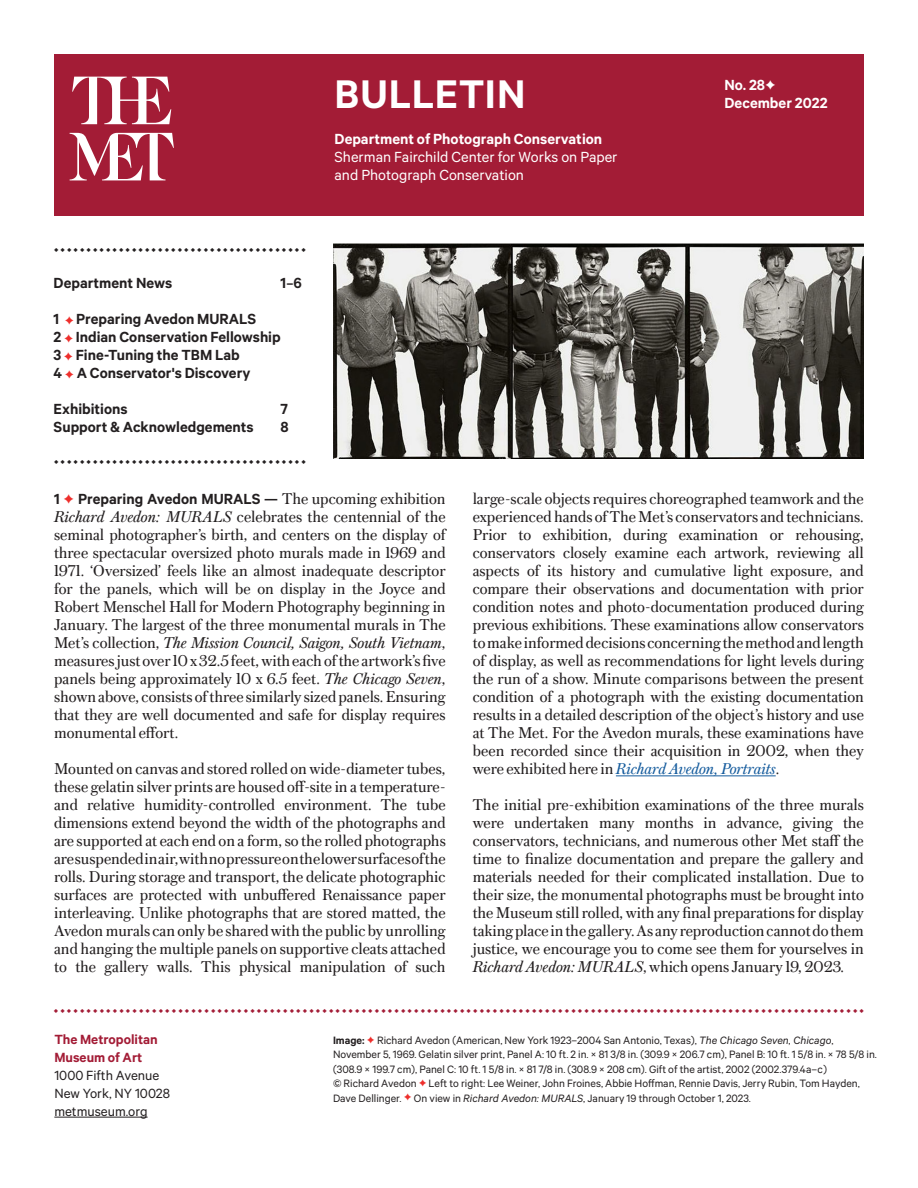
<style>
.page{position:relative;width:918px;height:1188px;background:#fff}
.page>*{position:absolute;margin:0;border:0;box-sizing:border-box;transform-origin:0 0}
.t1{font:700 45px "The Met Sans Office";letter-spacing:.015em;color:#fff}
.Body__Serif_Justify{font:16.5px/18px "The Met Serif Office";color:#231f20;text-align:justify}
.Body__Serif_Justify-2{font:700 16.5px "The Met Sans Office";color:#231f20}
.t2{font:16.5px/18px "The Met Sans Office";color:#fff}
.Header__Sans_Bold_11{font:700 16.5px/18px "The Met Sans Office";color:#fff}
.Caption__Sans_Regula{font:15px/18px "The Met Sans Office";color:#231f20}
.Caption__Sans_Regula-2{font:700 15px/18px "The Met Sans Office";color:#a31c36}
.Caption__Sans_Regula-3{font:12px/14.4px "The Met Sans Office";color:#231f20}
.Ornaments{font:700 6px "GT Alpina Betav 6";color:#a31c36}
.Ornaments-2{font:700 6px "GT Alpina Betav 6";color:#231f20}
.s1{font-size:15px}
.s2{font-family:"GT Alpina Betav 6";font-size:10.5px;color:#ee2f2c}
.s3{font-family:"GT Alpina Betav 6";font-size:12px}
.s4{font-family:"The Met Sans Office";font-weight:700}
.s5{font-family:"GT Alpina Betav 6";font-weight:700;font-size:12px;color:#ee2f2c}
.s6{font-style:italic}
.s7{font-style:italic;color:#175d9e}
.s8{font-weight:700}
.s9{font-family:"GT Alpina Betav 6";font-weight:700;font-size:9px;color:#ee2f2c}
</style>
<div class="page">
<div style="left:54px;top:54px;width:810px;height:162px;background:#a31c36"></div>
<svg style="left:70px;top:133px;width:104px;height:47px"></svg>
<svg style="left:72px;top:77px;width:99px;height:47px"></svg>
<hr style="left:54px;top:1117px;width:94px;height:1px;background:#231f20">
<hr style="left:616px;top:776px;width:160px;height:1px;background:#175d9e">
<img style="left:333px;top:243px;width:531px;height:216px">
<p class="Ornaments-2" style="left:54px;top:247px;width:253px">⬥ ⬥ ⬥ ⬥ ⬥ ⬥ ⬥ ⬥ ⬥ ⬥ ⬥ ⬥ ⬥ ⬥ ⬥ ⬥ ⬥ ⬥ ⬥ ⬥ ⬥ ⬥ ⬥ ⬥ ⬥ ⬥ ⬥ ⬥ ⬥ ⬥ ⬥ ⬥ ⬥ ⬥ ⬥ ⬥ ⬥ ⬥ ⬥</p>
<p class="Body__Serif_Justify-2" style="left:54px;top:273px;width:120px">Department News</p>
<p class="Body__Serif_Justify-2" style="left:281px;top:273px;width:23px">1<span class="s1">–</span>6</p>
<p class="Body__Serif_Justify-2" style="left:54px;top:309px;width:204px">1 <span class="s2">✦</span> Preparing Avedon MURALS</p>
<p class="Body__Serif_Justify-2" style="left:54px;top:327px;width:229px">2 <span class="s2">✦</span> Indian Conservation Fellowship</p>
<p class="Body__Serif_Justify-2" style="left:54px;top:345px;width:188px">3 <span class="s2">✦</span> Fine-Tuning the TBM Lab</p>
<p class="Body__Serif_Justify-2" style="left:54px;top:363px;width:198px">4 <span class="s2">✦</span> A Conservator's Discovery</p>
<p class="Body__Serif_Justify-2" style="left:54px;top:399px;width:76px">Exhibitions</p>
<p class="Body__Serif_Justify-2" style="left:281px;top:399px;width:9px">7</p>
<p class="Body__Serif_Justify-2" style="left:54px;top:417px;width:202px">Support &amp; Acknowledgements</p>
<p class="Body__Serif_Justify-2" style="left:281px;top:417px;width:10px">8</p>
<h1 class="t1" style="left:335px;top:67px;width:192px">BULLETIN</h1>
<p class="Header__Sans_Bold_11" style="left:335px;top:129px;width:269px">Department of Photograph Conservation</p>
<p class="t2" style="left:335px;top:147px;width:285px">Sherman Fairchild Center for Works on Paper and Photograph Conservation</p>
<p class="Header__Sans_Bold_11" style="left:724px;top:75px;width:105px">No. 28<span class="s3">✦<br></span>December 2022</p>
<p class="Ornaments-2" style="left:54px;top:458px;width:253px">⬥ ⬥ ⬥ ⬥ ⬥ ⬥ ⬥ ⬥ ⬥ ⬥ ⬥ ⬥ ⬥ ⬥ ⬥ ⬥ ⬥ ⬥ ⬥ ⬥ ⬥ ⬥ ⬥ ⬥ ⬥ ⬥ ⬥ ⬥ ⬥ ⬥ ⬥ ⬥ ⬥ ⬥ ⬥ ⬥ ⬥ ⬥ ⬥</p>
<p class="Body__Serif_Justify" style="left:54px;top:489px;width:393px"><span class="s4">1</span> <span class="s5">✦</span> <span class="s4">Preparing Avedon MURALS —</span> The upcoming exhibition <span class="s6">Richard Avedon: MURALS</span> celebrates the centennial of the seminal photographer’s birth, and centers on the display of three spectacular oversized photo murals made in 1969 and 1971. ‘Oversized’ feels like an almost inadequate descriptor for the panels, which will be on display in the Joyce and Robert Menschel Hall for Modern Photography beginning in January. The largest of the three monumental murals in The Met’s collection, <span class="s6">The Mission Council, Saigon, South Vietnam</span>, measures just over 10 x 32.5 feet, with each of the artwork’s five panels being approximately 10 x 6.5 feet. <span class="s6">The Chicago Seven</span>, shown above, consists of three similarly sized panels. Ensuring that they are well documented and safe for display requires monumental effort.</p>
<p class="Body__Serif_Justify" style="left:54px;top:759px;width:393px">Mounted on canvas and stored rolled on wide-diameter tubes, these gelatin silver prints are housed off-site in a temperature&shy;and relative humidity-controlled environment. The tube dimensions extend beyond the width of the photographs and are supported at each end on a form, so the rolled photographs are suspended in air, with no pressure on the lower surfaces of the rolls. During storage and transport, the delicate photographic surfaces are protected with unbuffered Renaissance paper interleaving. Unlike photographs that are stored matted, the Avedon murals can only be shared with the public by unrolling and hanging the multiple panels on supportive cleats attached to the gallery walls. This physical manipulation of such</p>
<p class="Body__Serif_Justify" style="left:473px;top:489px;width:393px">large-scale objects requires choreographed teamwork and the experienced hands of The Met’s conservators and technicians.</p>
<p class="Body__Serif_Justify" style="left:473px;top:525px;width:393px">Prior to exhibition, during examination or rehousing, conservators closely examine each artwork, reviewing all aspects of its history and cumulative light exposure, and compare their observations and documentation with prior condition notes and photo-documentation produced during previous exhibitions. These examinations allow conservators to make informed decisions concerning the method and length of display, as well as recommendations for light levels during the run of a show. Minute comparisons between the present condition of a photograph with the existing documentation results in a detailed description of the object’s history and use at The Met. For the Avedon murals, these examinations have been recorded since their acquisition in 2002, when they were exhibited here in <span class="s7">Richard Avedon, Portraits</span>.</p>
<p class="Body__Serif_Justify" style="left:473px;top:795px;width:393px">The initial pre-exhibition examinations of the three murals were undertaken many months in advance, giving the conservators, technicians, and numerous other Met staff the time to finalize documentation and prepare the gallery and materials needed for their complicated installation. Due to their size, the monumental photographs must be brought into the Museum still rolled, with any final preparations for display taking place in the gallery. As any reproduction cannot do them justice, we encourage you to come see them for yourselves in <span class="s6">Richard Avedon: MURALS</span>, which opens January 19, 2023.</p>
<p class="Ornaments" style="left:54px;top:1007px;width:812px">⬥ ⬥ ⬥ ⬥ ⬥ ⬥ ⬥ ⬥ ⬥ ⬥ ⬥ ⬥ ⬥ ⬥ ⬥ ⬥ ⬥ ⬥ ⬥ ⬥ ⬥ ⬥ ⬥ ⬥ ⬥ ⬥ ⬥ ⬥ ⬥ ⬥ ⬥ ⬥ ⬥ ⬥ ⬥ ⬥ ⬥ ⬥ ⬥ ⬥ ⬥ ⬥ ⬥ ⬥ ⬥ ⬥ ⬥ ⬥ ⬥ ⬥ ⬥ ⬥ ⬥ ⬥ ⬥ ⬥ ⬥ ⬥ ⬥ ⬥ ⬥ ⬥ ⬥ ⬥ ⬥ ⬥ ⬥ ⬥ ⬥ ⬥ ⬥ ⬥ ⬥ ⬥ ⬥ ⬥ ⬥ ⬥ ⬥ ⬥ ⬥ ⬥ ⬥ ⬥ ⬥ ⬥ ⬥ ⬥ ⬥ ⬥ ⬥ ⬥ ⬥ ⬥ ⬥ ⬥ ⬥ ⬥ ⬥ ⬥ ⬥ ⬥ ⬥ ⬥ ⬥ ⬥ ⬥ ⬥ ⬥ ⬥ ⬥ ⬥ ⬥ ⬥ ⬥ ⬥ ⬥ ⬥ ⬥ ⬥ ⬥ ⬥ ⬥ ⬥</p>
<p class="Caption__Sans_Regula-2" style="left:54px;top:1030px;width:105px">The Metropolitan<br>Museum of Art</p>
<p class="Caption__Sans_Regula" style="left:54px;top:1066px;width:117px">1000 Fifth Avenue<br>New York, NY 10028 metmuseum.org</p>
<p class="Caption__Sans_Regula-3" style="left:333px;top:1033px;width:545px"><span class="s8">Image:</span> <span class="s9">✦</span> Richard Avedon (American, New York 1923–2004 San Antonio, Texas), <span class="s6">The Chicago Seven, Chicago</span>, November 5, 1969. Gelatin silver print, Panel A: 10 ft. 2 in. × 81 3/8 in. (309.9 × 206.7 cm), Panel B: 10 ft. 1 5/8 in. × 78 5/8 in. (308.9 × 199.7 cm), Panel C: 10 ft. 1 5/8 in. × 81 7/8 in. (308.9 × 208 cm). Gift of the artist, 2002 (2002.379.4a–c)<br>© Richard Avedon <span class="s9">✦</span> Left to right: Lee Weiner, John Froines, Abbie Hoffman, Rennie Davis, Jerry Rubin, Tom Hayden, Dave Dellinger. <span class="s9">✦</span> On view in <span class="s6">Richard Avedon: MURALS,</span> January 19 through October 1, 2023.</p>
</div>
